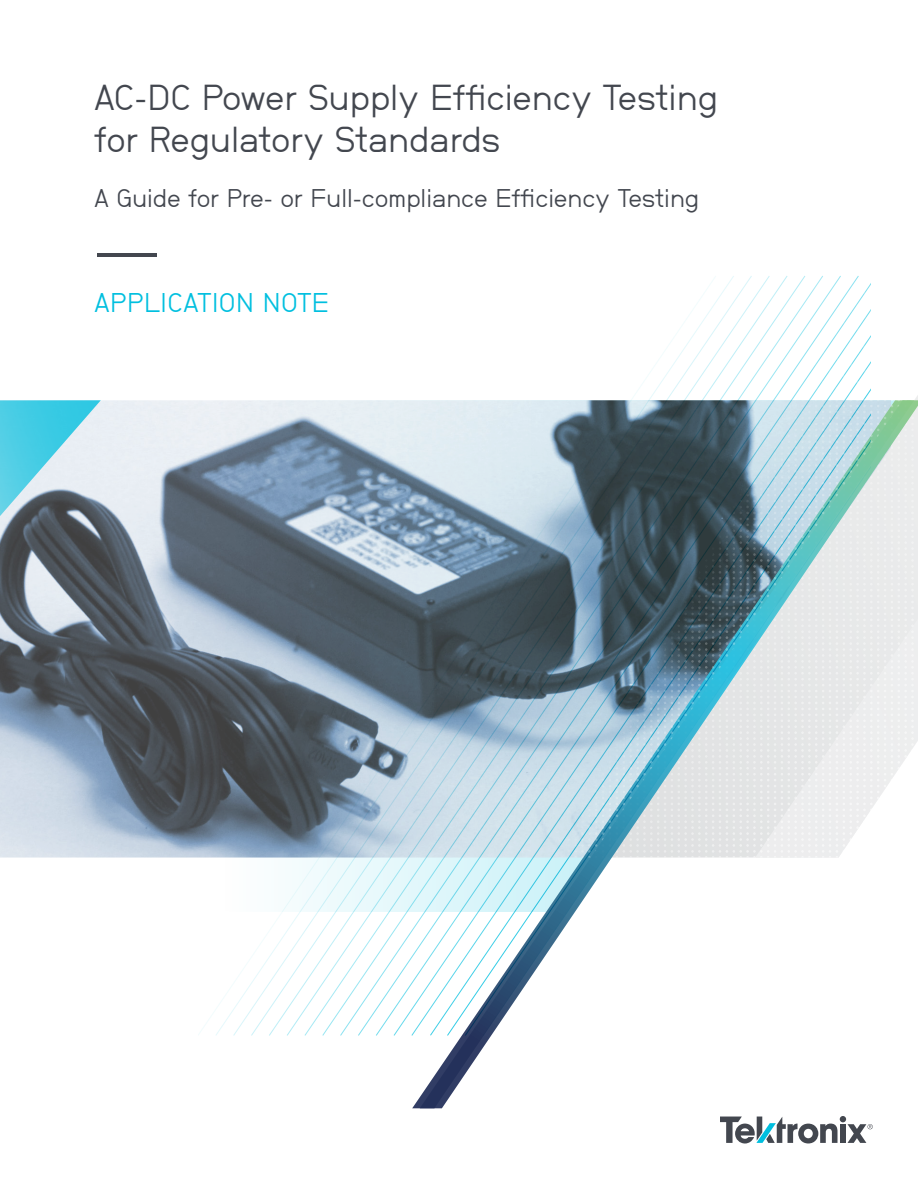
<style>
.page{position:relative;width:918px;height:1188px;background:#fff}
.page>*{position:absolute;margin:0;border:0;box-sizing:border-box;transform-origin:0 0}
.t1{font:48px "NB Grotesk";color:#43474f;scale:1.25 1}
.t2{font:36px/42px "NB Grotesk";color:#43474f}
.t3{font:27px "NB Grotesk";letter-spacing:.02em;color:#00bfdf}
.t4{font:25.5px "NB Grotesk";color:#43474f}
</style>
<div class="page">
<img style="left:0;top:400px;width:198px;height:458px">
<svg style="left:198px;top:400px;width:222px;height:635px"></svg>
<svg style="left:631px;top:276px;width:287px;height:124px"></svg>
<svg style="left:0;top:400px;width:101px;height:116px;background:#81c8d7"></svg>
<svg style="left:420px;top:400px;width:498px;height:708px"></svg>
<svg style="left:720px;top:1116px;width:153px;height:28px"></svg>
<p class="t2" style="left:94px;top:76px;width:625px">AC-DC Power Supply Efficiency Testing for Regulatory Standards</p>
<p class="t4" style="left:94px;top:184px;width:606px">A Guide for Pre- or Full-compliance Efficiency Testing</p>
<h1 class="t1" style="left:94px;top:223px;width:54px">––</h1>
<p class="t3" style="left:95px;top:287px;width:236px">APPLICATION NOTE</p>
</div>
